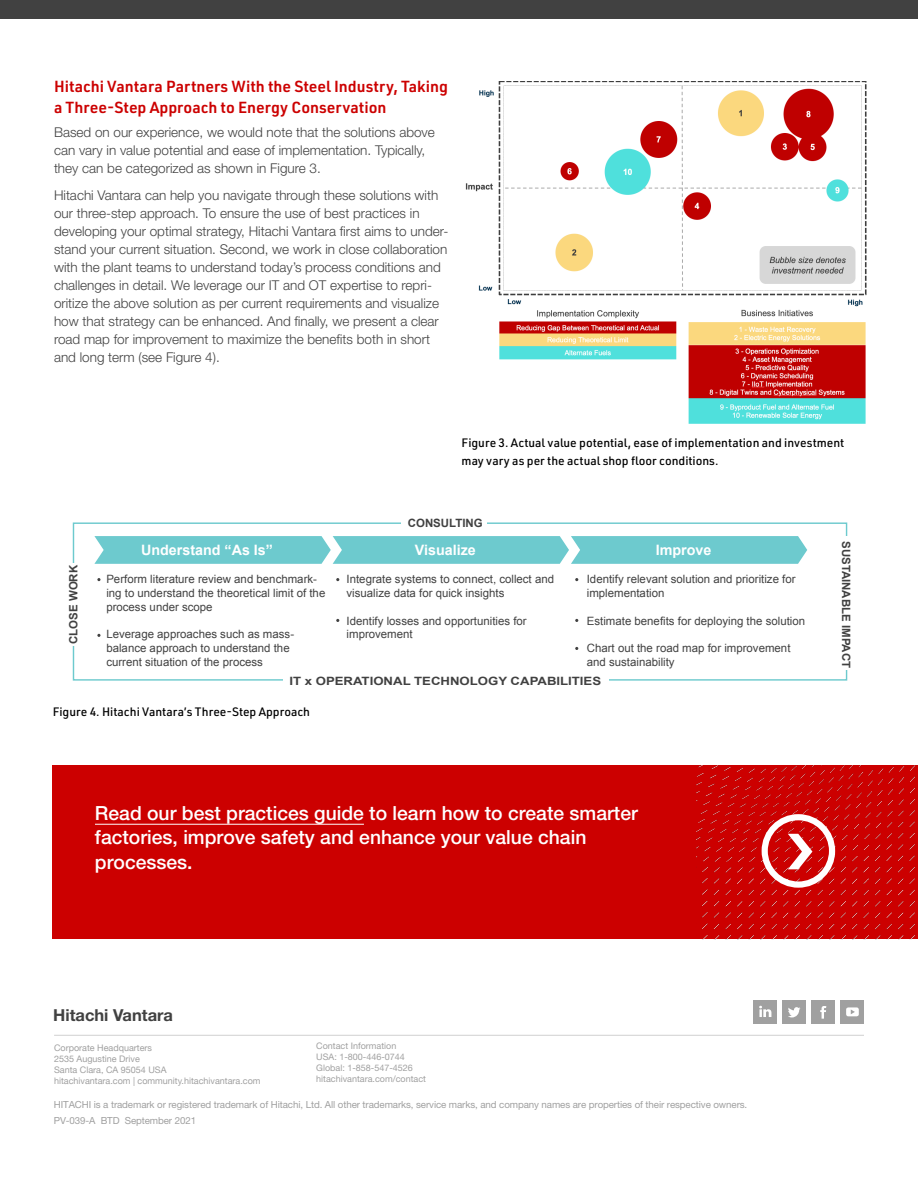
<style>
.page{position:relative;width:918px;height:1188px;background:#fff}
.page>*{position:absolute;margin:0;border:0;box-sizing:border-box;transform-origin:0 0}
.Body{font:500 19.5px/24px "Helvetica Neue LT Std";color:#fff}
.t1{font:700 16.5px "Helvetica Neue LT Std";color:#414141}
.Primary_Subhead{font:600 15.75px/21px "URWDIN";color:#c00}
.t2{font:700 14.25px "Arial";color:#fff}
.Body-2{font:300 13.5px/18px "Helvetica Neue LT Std";color:#414141}
.Sidebar_and_Table_He{font:500 12px/18px "URWDIN";color:#000101}
.t3{font:11.4px/13.8px "Arial";color:#414141}
.t4{font:700 11.4px "Arial";color:#414141}
.t5{font:700 11.4px "Arial";color:#414141;scale:1.15 1}
.t6{font:9.75px/15.9px "Helvetica Neue LT Std";letter-spacing:-.01em;color:#a0a0a0}
.t7{font:9px/10.8px "Helvetica Neue";color:#a0a0a0}
.t8{font:9px/10.8px "Helvetica Neue LT Std";color:#a0a0a0}
</style>
<div class="page">
<div style="left:0;top:0;width:918px;height:18px;background:#414141"></div>
<hr style="left:54px;top:1035px;width:810px;height:1px;background:#d0d0d0">
<div style="left:812px;top:1001px;width:23px;height:23px;background:#a0a0a0"></div>
<svg style="left:820px;top:1006px;width:6px;height:13px"></svg>
<div style="left:753px;top:1001px;width:24px;height:23px;background:#a0a0a0"></div>
<svg style="left:759px;top:1006px;width:12px;height:11px"></svg>
<div style="left:783px;top:1001px;width:23px;height:23px;background:#a0a0a0"></div>
<svg style="left:788px;top:1007px;width:12px;height:10px"></svg>
<div style="left:841px;top:1001px;width:23px;height:23px;background:#a0a0a0"></div>
<svg style="left:846px;top:1007px;width:13px;height:9px"></svg>
<div style="left:53px;top:766px;width:865px;height:173px;background:#c00"></div>
<img style="left:697px;top:766px;width:218px;height:173px">
<div style="left:762px;top:814px;width:73px;height:74px;border:6px solid #fff;border-radius:50%"></div>
<svg style="left:754px;top:817px;width:73px;height:75px"></svg>
<div style="left:73px;top:522px;width:774px;height:159px;border:1px solid #6dcace"></div>
<div style="left:841px;top:536px;width:11px;height:134px;background:#fff"></div>
<div style="left:69px;top:564px;width:9px;height:82px;background:#fff"></div>
<div style="left:401px;top:518px;width:85px;height:9px;background:#fff"></div>
<div style="left:283px;top:675px;width:326px;height:14px;background:#fff"></div>
<svg style="left:94px;top:536px;width:713px;height:28px;background:#74ccd0"></svg>
<svg style="left:97px;top:578px;width:4px;height:3px"></svg>
<svg style="left:97px;top:634px;width:4px;height:3px"></svg>
<img style="left:466px;top:81px;width:401px;height:342px">
<hr style="left:95px;top:824px;width:269px;height:1px;background:#fff">
<p class="Primary_Subhead" style="left:54px;top:76px;width:396px">Hitachi Vantara Partners With the Steel Industry, Taking a Three-Step Approach to Energy Conservation</p>
<p class="Body-2" style="left:54px;top:123px;width:382px">Based on our experience, we would note that the solutions above can vary in value potential and ease of implementation. Typically, they can be categorized as shown in Figure 3.</p>
<p class="Body-2" style="left:54px;top:186px;width:396px">Hitachi Vantara can help you navigate through these solutions with our three-step approach. To ensure the use of best practices in developing your optimal strategy, Hitachi Vantara first aims to under&shy;stand your current situation. Second, we work in close collaboration with the plant teams to understand today’s process conditions and challenges in detail. We leverage our IT and OT expertise to repri&shy;oritize the above solution as per current requirements and visualize how that strategy can be enhanced. And finally, we present a clear road map for improvement to maximize the benefits both in short and long term (see Figure 4).</p>
<p class="Sidebar_and_Table_He" style="left:462px;top:434px;width:384px">Figure 3. Actual value potential, ease of implementation and investment may vary as per the actual shop floor conditions.</p>
<p class="t4" style="left:66px;top:644px;width:80px;rotate:-90deg">CLOSE WORK</p>
<p class="t4" style="left:408px;top:515px;width:76px">CONSULTING</p>
<p class="t2" style="left:141px;top:541px;width:134px">Understand “As Is”</p>
<p class="t2" style="left:415px;top:541px;width:63px">Visualize</p>
<p class="t3" style="left:106px;top:573px;width:221px">Perform literature review and benchmark&shy;ing to understand the theoretical limit of the process under scope</p>
<p class="t3" style="left:106px;top:628px;width:189px">Leverage approaches such as mass&shy;balance approach to understand the current situation of the process</p>
<p class="t3" style="left:347px;top:573px;width:209px">Integrate systems to connect, collect and visualize data for quick insights</p>
<p class="t3" style="left:347px;top:614px;width:182px">Identify losses and opportunities for improvement</p>
<p class="t2" style="left:656px;top:541px;width:57px">Improve</p>
<p class="t3" style="left:587px;top:573px;width:210px">Identify relevant solution and prioritize for implementation</p>
<p class="t3" style="left:587px;top:614px;width:220px">Estimate benefits for deploying the solution</p>
<p class="t3" style="left:587px;top:641px;width:205px">Chart out the road map for improvement and sustainability</p>
<p class="t5" style="left:289px;top:673px;width:273px">IT x OPERATIONAL TECHNOLOGY CAPABILITIES</p>
<p class="Sidebar_and_Table_He" style="left:53px;top:702px;width:259px">Figure 4. Hitachi Vantara’s Three-Step Approach</p>
<p class="Body" style="left:95px;top:801px;width:544px">Read our best practices guide to learn how to create smarter factories, improve safety and enhance your value chain processes.</p>
<p class="t4" style="left:854px;top:541px;width:128px;rotate:90deg">SUSTAINABLE IMPACT</p>
<p class="t1" style="left:53px;top:1004px;width:121px">Hitachi Vantara</p>
<p class="t7" style="left:54px;top:1043px;width:208px">Corporate Headquarters<br>2535 Augustine Drive<br>Santa Clara, CA 95054 USA<br>hitachivantara.com | community.hitachivantara.com</p>
<p class="t8" style="left:316px;top:1041px;width:111px">Contact Information<br>USA: 1-800-446-0744<br>Global: 1-858-547-4526 hitachivantara.com/contact</p>
<p class="t6" style="left:54px;top:1096px;width:695px">HITACHI is a trademark or registered trademark of Hitachi, Ltd. All other trademarks, service marks, and company names are properties of their respective owners.<br>PV-039-A BTD September 2021</p>
</div>
